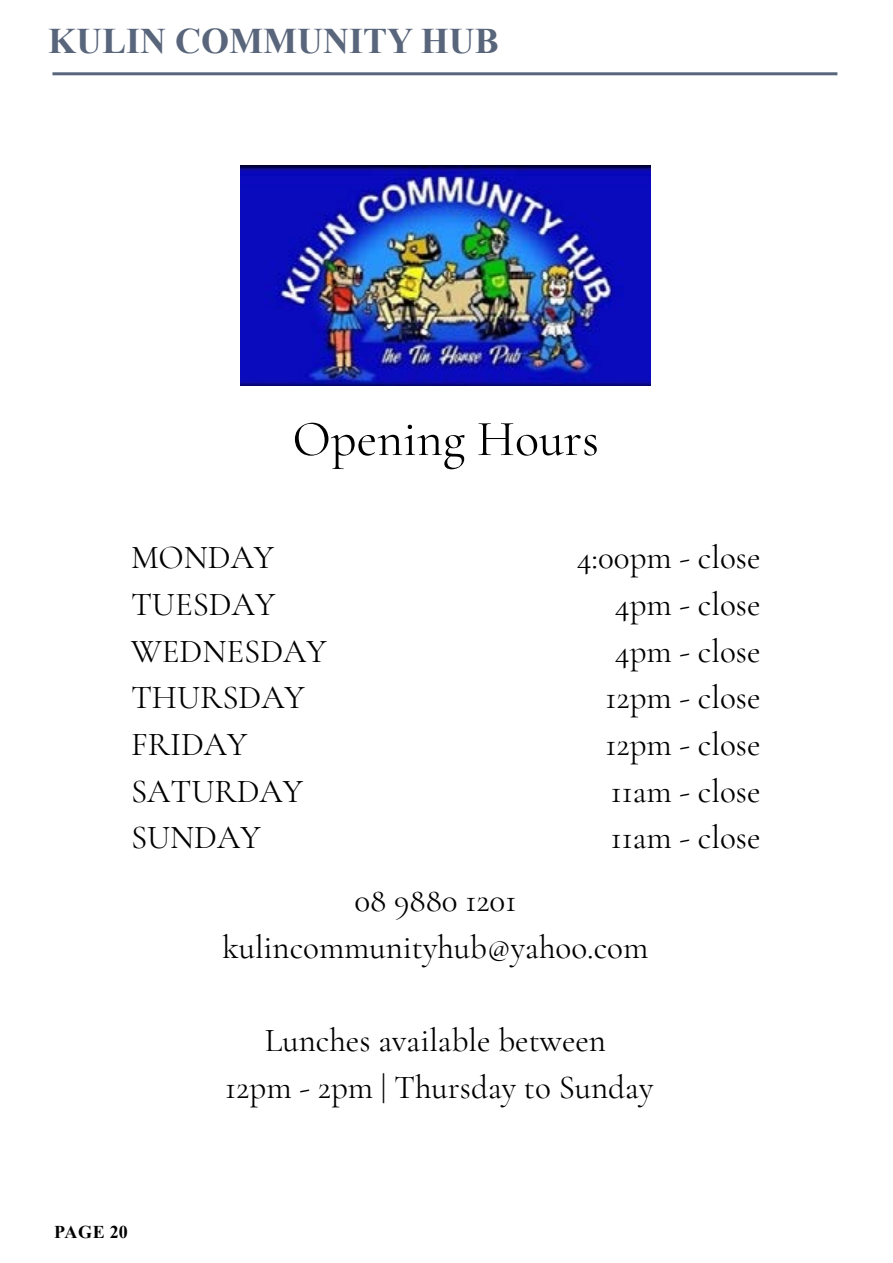
<style>
.page{position:relative;width:893px;height:1263px;background:#fff}
.page>*{position:absolute;margin:0;border:0;box-sizing:border-box;transform-origin:0 0}
.t1{font:50.85px "Cormorant Garamond";color:#000}
.t2{font:700 36px "Times New Roman";color:#59657b}
.t3{font:33.45px/46.7px "Cormorant Garamond";color:#000;text-align:center}
.t4{font:700 18px "Times New Roman";letter-spacing:.015em;color:#000}
</style>
<div class="page">
<hr style="left:52px;top:72px;width:785px;height:3px;background:#59657b">
<img style="left:241px;top:165px;width:410px;height:221px">
<p class="t2" style="left:48px;top:15px;width:452px">KULIN COMMUNITY HUB</p>
<h1 class="t1" style="left:292px;top:408px;width:308px">Opening Hours</h1>
<p class="t3" style="left:131px;top:534px;width:197px;text-align:left">MONDAY<br>TUESDAY<br>WEDNESDAY<br>THURSDAY<br>FRIDAY<br>SATURDAY<br>SUNDAY</p>
<p class="t3" style="left:605px;top:534px;width:157px;text-align:justify;text-indent:-29px">4:00pm - close 4pm - close 4pm - close 12pm - close 12pm - close 11am - close 11am - close</p>
<p class="t3" style="left:223px;top:877px;width:427px">08 9880 1201 kulincommunityhub@yahoo.com</p>
<p class="t4" style="left:54px;top:1219px;width:75px">PAGE 20</p>
<p class="t3" style="left:225px;top:1017px;width:430px">Lunches available between<br>12pm - 2pm | Thursday to Sunday</p>
</div>
